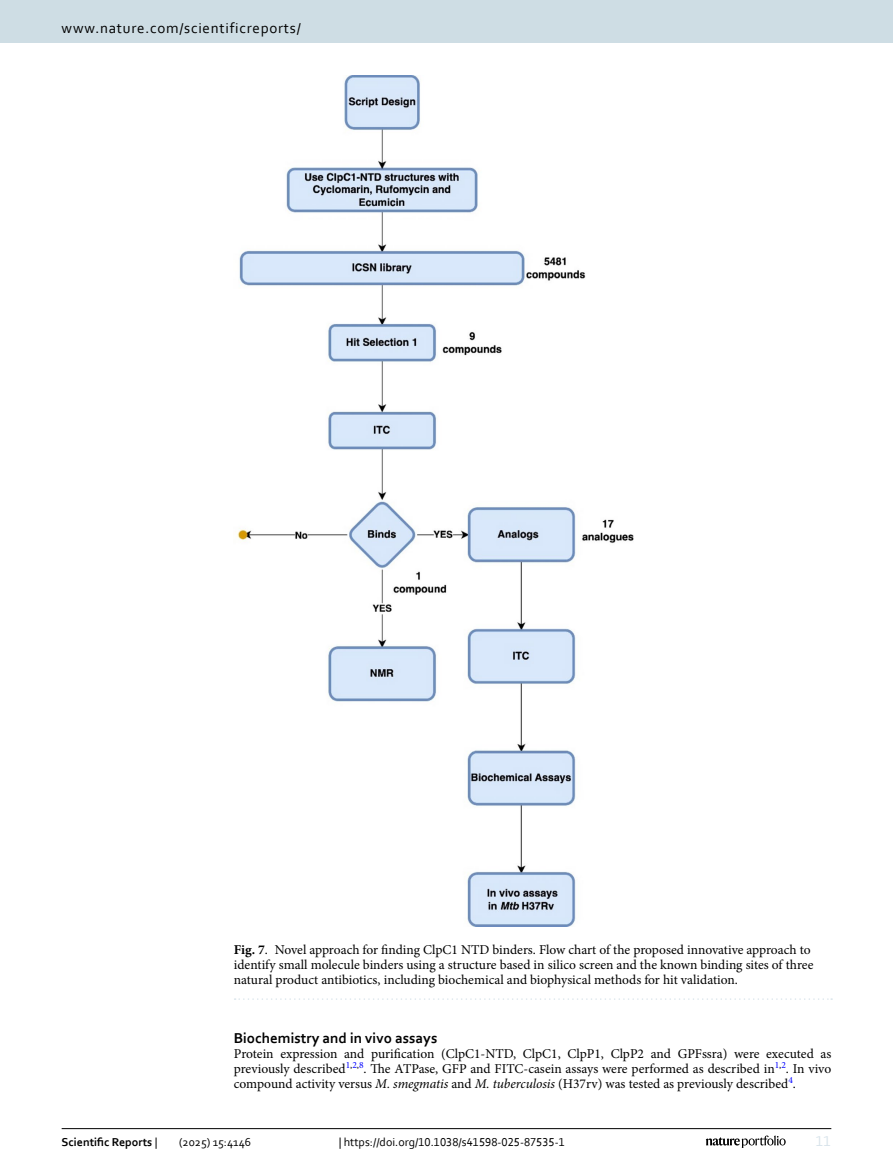
<style>
.page{position:relative;width:893px;height:1174px;background:#fff}
.page>*{position:absolute;margin:0;border:0;box-sizing:border-box;transform-origin:0 0}
.t1{font:15px "Corbel";letter-spacing:.05em;color:#000}
.Head_2{font:700 15px "Corbel";color:#000}
.t2{font:15px "Corbel";color:#d9e4eb}
.Body_Text{font:13.5px/15px "Minion Pro";color:#000;text-align:justify}
.Figure_Caption{font:13.5px/15px "Minion Pro";color:#000}
.t3{font:12px "Corbel";color:#000}
.t4{font:700 12px "Corbel";color:#000}
.s1{font-weight:700}
.s2{font-style:italic}
.s3{font-weight:400}
</style>
<div class="page">
<img style="left:235px;top:76px;width:398px;height:850px">
<svg style="left:235px;top:998px;width:597px;height:1px"></svg>
<hr style="left:62px;top:1128px;width:769px;height:1px;background:#000">
<svg style="left:706px;top:1135px;width:80px;height:12px"></svg>
<div style="left:0;top:0;width:893px;height:43px;background:#cedde4"></div>
<p class="t1" style="left:62px;top:18px;width:241px">www.nature.com/scientificreports/</p>
<p class="Figure_Caption" style="left:234px;top:942px;width:581px"><span class="s1">Fig. 7</span>. Novel approach for finding ClpC1 NTD binders. Flow chart of the proposed innovative approach to identify small molecule binders using a structure based in silico screen and the known binding sites of three natural product antibiotics, including biochemical and biophysical methods for hit validation.</p>
<p class="Head_2" style="left:234px;top:1028px;width:205px">Biochemistry and in vivo assays</p>
<p class="Body_Text" style="left:234px;top:1046px;width:599px">Protein expression and purification (ClpC1-NTD, ClpC1, ClpP1, ClpP2 and GPFssra) were executed as previously described<sup>1</sup><sup>,</sup><sup>2</sup><sup>,</sup><sup>8</sup>. The ATPase, GFP and FITC-casein assays were performed as described in<sup>1</sup><sup>,</sup><sup>2</sup>. In vivo compound activity versus <span class="s2">M. smegmatis</span> and <span class="s2">M. tuberculosis</span> (H37rv) was tested as previously described<sup>4</sup>.</p>
<p class="t4" style="left:62px;top:1134px;width:97px">Scientific Reports <span class="s3">|</span></p>
<p class="t3" style="left:179px;top:1134px;width:74px">(2025) 15:4146</p>
<p class="t3" style="left:339px;top:1134px;width:228px">| https://doi.org/10.1038/s41598-025-87535-1</p>
<p class="t2" style="left:816px;top:1132px;width:17px">11</p>
</div>
